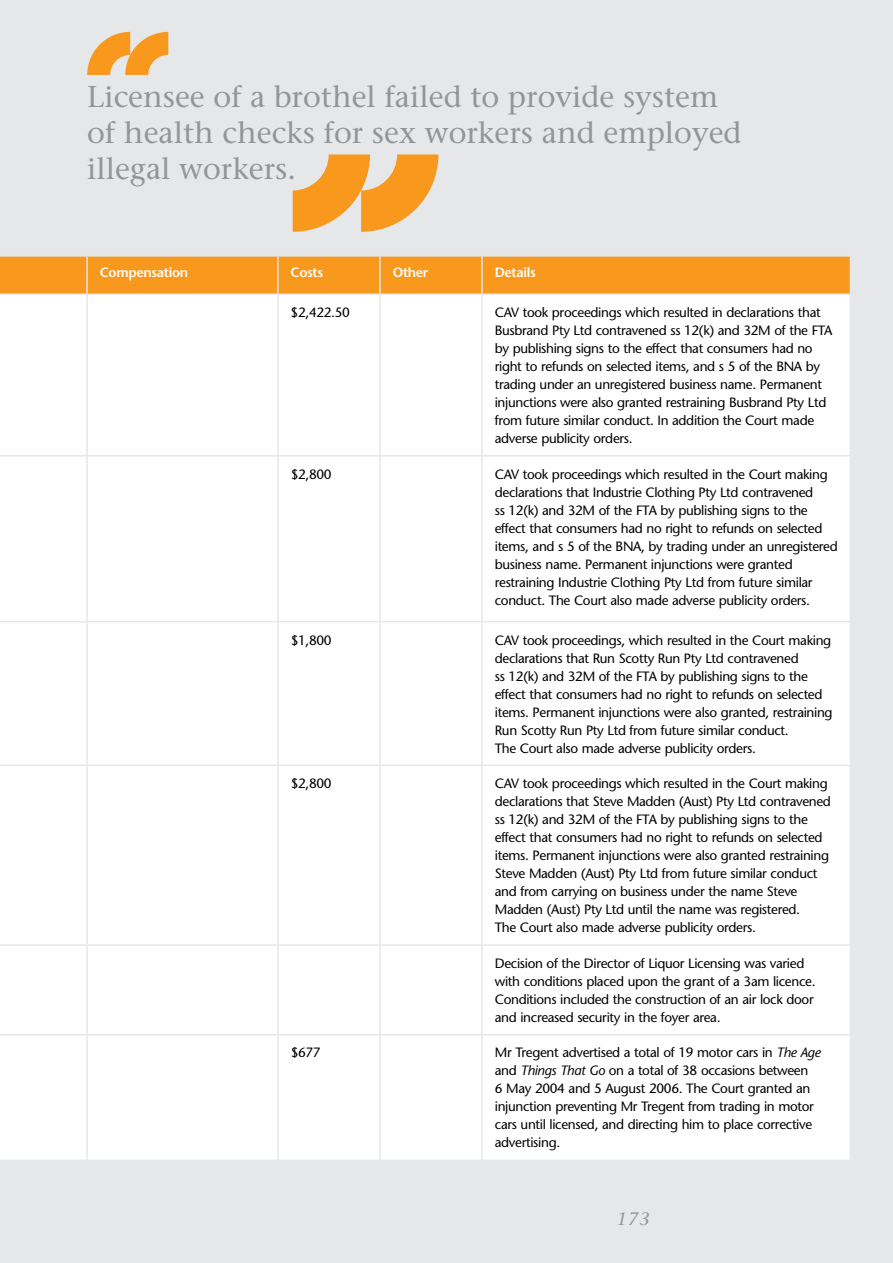
<style>
.page{position:relative;width:893px;height:1263px;background:#e6e7e8}
.page>*{position:absolute;margin:0;border:0;box-sizing:border-box;transform-origin:0 0}
.t1{font:30px/36px "Stone Serif";color:#939598}
.t2{font:italic 18px "Stone Serif";color:#939598}
.t3{font:13.5px/18px "Stone Sans";letter-spacing:-.025em;color:#000}
.t4{font:600 13.5px "Stone Sans";letter-spacing:-.025em;color:#fff}
.s1{font-style:italic}
</style>
<div class="page">
<div style="left:0;top:257px;width:850px;height:36px;background:#f8981d"></div>
<div style="left:0;top:295px;width:850px;height:864px;background:#fff"></div>
<hr style="left:86px;top:257px;width:2px;height:36px;background:#e6e7e8">
<hr style="left:277px;top:257px;width:2px;height:36px;background:#e6e7e8">
<hr style="left:379px;top:257px;width:2px;height:36px;background:#e6e7e8">
<hr style="left:481px;top:257px;width:2px;height:36px;background:#e6e7e8">
<hr style="left:86px;top:946px;width:2px;height:88px;background:#e6e7e8">
<hr style="left:277px;top:946px;width:2px;height:88px;background:#e6e7e8">
<hr style="left:379px;top:946px;width:2px;height:88px;background:#e6e7e8">
<hr style="left:481px;top:946px;width:2px;height:88px;background:#e6e7e8">
<hr style="left:0;top:1034px;width:87px;height:1px;background:#e6e7e8">
<hr style="left:87px;top:1034px;width:191px;height:1px;background:#e6e7e8">
<hr style="left:86px;top:1035px;width:2px;height:124px;background:#e6e7e8">
<hr style="left:278px;top:1034px;width:102px;height:1px;background:#e6e7e8">
<hr style="left:277px;top:1035px;width:2px;height:124px;background:#e6e7e8">
<hr style="left:380px;top:1034px;width:102px;height:1px;background:#e6e7e8">
<hr style="left:379px;top:1035px;width:2px;height:124px;background:#e6e7e8">
<hr style="left:482px;top:1034px;width:369px;height:1px;background:#e6e7e8">
<hr style="left:481px;top:1035px;width:2px;height:124px;background:#e6e7e8">
<hr style="left:86px;top:295px;width:2px;height:160px;background:#e6e7e8">
<hr style="left:277px;top:295px;width:2px;height:160px;background:#e6e7e8">
<hr style="left:379px;top:295px;width:2px;height:160px;background:#e6e7e8">
<hr style="left:481px;top:295px;width:2px;height:160px;background:#e6e7e8">
<hr style="left:0;top:455px;width:87px;height:2px;background:#e6e7e8">
<hr style="left:87px;top:455px;width:191px;height:2px;background:#e6e7e8">
<hr style="left:86px;top:457px;width:2px;height:164px;background:#e6e7e8">
<hr style="left:278px;top:455px;width:102px;height:2px;background:#e6e7e8">
<hr style="left:277px;top:457px;width:2px;height:164px;background:#e6e7e8">
<hr style="left:380px;top:455px;width:102px;height:2px;background:#e6e7e8">
<hr style="left:379px;top:457px;width:2px;height:164px;background:#e6e7e8">
<hr style="left:482px;top:455px;width:369px;height:2px;background:#e6e7e8">
<hr style="left:481px;top:457px;width:2px;height:164px;background:#e6e7e8">
<hr style="left:0;top:621px;width:87px;height:1px;background:#e6e7e8">
<hr style="left:87px;top:621px;width:191px;height:1px;background:#e6e7e8">
<hr style="left:86px;top:622px;width:2px;height:143px;background:#e6e7e8">
<hr style="left:278px;top:621px;width:102px;height:1px;background:#e6e7e8">
<hr style="left:277px;top:622px;width:2px;height:143px;background:#e6e7e8">
<hr style="left:380px;top:621px;width:102px;height:1px;background:#e6e7e8">
<hr style="left:379px;top:622px;width:2px;height:143px;background:#e6e7e8">
<hr style="left:482px;top:621px;width:369px;height:1px;background:#e6e7e8">
<hr style="left:481px;top:622px;width:2px;height:143px;background:#e6e7e8">
<hr style="left:0;top:765px;width:87px;height:1px;background:#e6e7e8">
<hr style="left:87px;top:765px;width:191px;height:1px;background:#e6e7e8">
<hr style="left:86px;top:766px;width:2px;height:178px;background:#e6e7e8">
<hr style="left:278px;top:765px;width:102px;height:1px;background:#e6e7e8">
<hr style="left:277px;top:766px;width:2px;height:178px;background:#e6e7e8">
<hr style="left:380px;top:765px;width:102px;height:1px;background:#e6e7e8">
<hr style="left:379px;top:766px;width:2px;height:178px;background:#e6e7e8">
<hr style="left:482px;top:765px;width:369px;height:1px;background:#e6e7e8">
<hr style="left:481px;top:766px;width:2px;height:178px;background:#e6e7e8">
<hr style="left:0;top:944px;width:87px;height:2px;background:#e6e7e8">
<hr style="left:87px;top:944px;width:191px;height:2px;background:#e6e7e8">
<hr style="left:278px;top:944px;width:102px;height:2px;background:#e6e7e8">
<hr style="left:380px;top:944px;width:102px;height:2px;background:#e6e7e8">
<hr style="left:482px;top:944px;width:369px;height:2px;background:#e6e7e8">
<svg style="left:293px;top:154px;width:145px;height:78px"></svg>
<svg style="left:87px;top:32px;width:81px;height:43px"></svg>
<p class="t1" style="left:87px;top:78px;width:656px">Licensee of a brothel failed to provide system of health checks for sex workers and employed illegal workers.</p>
<p class="t4" style="left:100px;top:264px;width:90px">Compensation</p>
<p class="t4" style="left:291px;top:264px;width:34px">Costs</p>
<p class="t4" style="left:393px;top:264px;width:37px">Other</p>
<p class="t4" style="left:495px;top:264px;width:43px">Details</p>
<p class="t3" style="left:291px;top:303px;width:61px">$2,422.50</p>
<p class="t3" style="left:495px;top:303px;width:339px">CAV took proceedings which resulted in declarations that Busbrand Pty Ltd contravened ss 12(k) and 32M of the FTA by publishing signs to the effect that consumers had no right to refunds on selected items, and s 5 of the BNA by trading under an unregistered business name. Permanent injunctions were also granted restraining Busbrand Pty Ltd from future similar conduct. In addition the Court made adverse publicity orders.</p>
<p class="t3" style="left:291px;top:465px;width:42px">$2,800</p>
<p class="t3" style="left:495px;top:465px;width:344px">CAV took proceedings which resulted in the Court making declarations that Industrie Clothing Pty Ltd contravened<br>ss 12(k) and 32M of the FTA by publishing signs to the effect that consumers had no right to refunds on selected items, and s 5 of the BNA, by trading under an unregistered business name. Permanent injunctions were granted restraining Industrie Clothing Pty Ltd from future similar conduct. The Court also made adverse publicity orders.</p>
<p class="t3" style="left:291px;top:631px;width:42px">$1,800</p>
<p class="t3" style="left:495px;top:631px;width:339px">CAV took proceedings, which resulted in the Court making declarations that Run Scotty Run Pty Ltd contravened<br>ss 12(k) and 32M of the FTA by publishing signs to the effect that consumers had no right to refunds on selected items. Permanent injunctions were also granted, restraining Run Scotty Run Pty Ltd from future similar conduct.<br>The Court also made adverse publicity orders.</p>
<p class="t3" style="left:291px;top:774px;width:42px">$2,800</p>
<p class="t3" style="left:495px;top:774px;width:338px">CAV took proceedings which resulted in the Court making declarations that Steve Madden (Aust) Pty Ltd contravened ss 12(k) and 32M of the FTA by publishing signs to the effect that consumers had no right to refunds on selected items. Permanent injunctions were also granted restraining Steve Madden (Aust) Pty Ltd from future similar conduct and from carrying on business under the name Steve Madden (Aust) Pty Ltd until the name was registered.<br>The Court also made adverse publicity orders.</p>
<p class="t3" style="left:495px;top:954px;width:322px">Decision of the Director of Liquor Licensing was varied with conditions placed upon the grant of a 3am licence.<br>Conditions included the construction of an air lock door and increased security in the foyer area.</p>
<p class="t3" style="left:291px;top:1044px;width:31px">$677</p>
<p class="t3" style="left:495px;top:1044px;width:327px">Mr Tregent advertised a total of 19 motor cars in <span class="s1">The Age </span>and <span class="s1">Things That Go</span> on a total of 38 occasions between<br>6 May 2004 and 5 August 2006. The Court granted an injunction preventing Mr Tregent from trading in motor cars until licensed, and directing him to place corrective advertising.</p>
<p class="t2" style="left:617px;top:1208px;width:35px">173</p>
</div>
